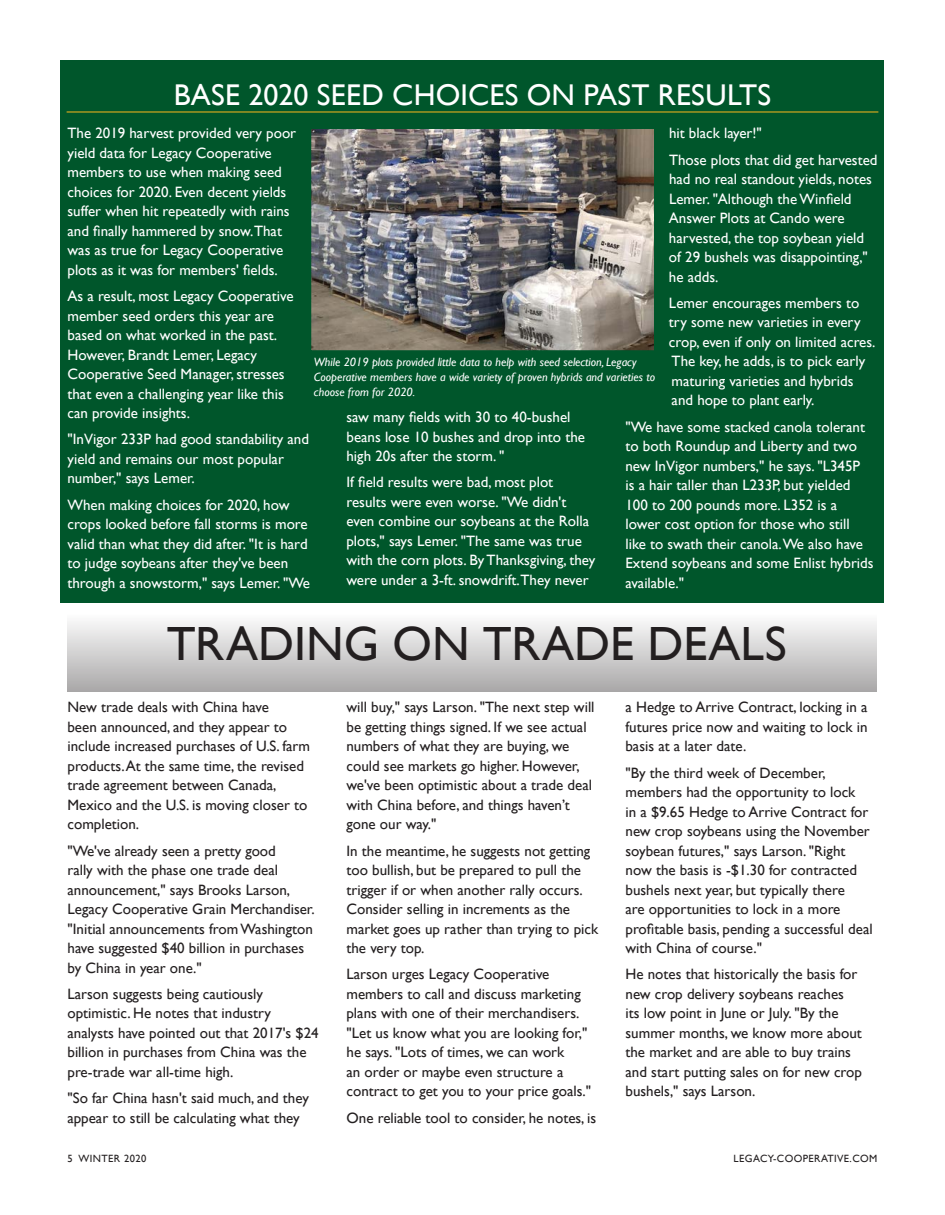
<style>
.page{position:relative;width:945px;height:1215px;background:#fff}
.page>*{position:absolute;margin:0;border:0;box-sizing:border-box;transform-origin:0 0}
.t1{font:48px "Gill Sans";color:#231f20}
.t2{font:30px "Gill Sans";letter-spacing:.005em;color:#fff}
.t3{font:15px/19.5px "Gill Sans";color:#231f20}
.t4{font:15px/19.5px "Gill Sans";color:#fff}
.t5{font:italic 12px/15px "Gill Sans";color:#fff}
.t6{font:10.5px "Gill Sans";letter-spacing:.04em;color:#231f20}
</style>
<div class="page">
<div style="left:61px;top:60px;width:823px;height:542px;background:#00562b"></div>
<div style="left:68px;top:613px;width:810px;height:79px;background:linear-gradient(to bottom,#fefefe,#a9a7a8)"></div>
<hr style="left:67px;top:112px;width:811px;height:1px;background:#fcb61c">
<img style="left:313px;top:131px;width:340px;height:218px">
<div style="left:310px;top:128px;width:346px;height:224px;border:2px solid #00562b"></div>
<h2 class="t2" style="left:174px;top:77px;width:597px">Base 2020 seed choices on past resu lts</h2>
<p class="t4" style="left:669px;top:120px;width:210px;line-height:26.2px">hit black layer!"<br>Those plots that did get harvested</p>
<p class="t4" style="left:669px;top:170px;width:205px">had no real standout yields, notes<br>Lemer. "Although theWinfield<br>Answer Plots at Cando were harvested, the top soybean yield of 29 bushels was disappointing," he adds.</p>
<p class="t4" style="left:669px;top:293px;width:208px">Lemer encourages members to try some new varieties in every crop, even if only on limited acres.<br>The key, he adds, is to pick early maturing varieties and hybrids and hope to plant early.</p>
<p class="t4" style="left:625px;top:417px;width:250px">"We have some stacked canola tolerant to both Roundup and Liberty and two new InVigor numbers," he says. "L345P<br>is a hair taller than L233P, but yielded 100 to 200 pounds more. L352 is a lower cost option for those who still like to swath their canola.We also have Extend soybeans and some Enlist hybrids available."</p>
<p class="t4" style="left:68px;top:124px;width:230px">The 2019 harvest provided very poor yield data for Legacy Cooperative members to use when making seed choices for 2020. Even decent yields suffer when hit repeatedly with rains and finally hammered by snow.That was as true for Legacy Cooperative plots as it was for members' fields.</p>
<p class="t4" style="left:68px;top:287px;width:228px">As a result, most Legacy Cooperative member seed orders this year are based on what worked in the past.<br>However, Brandt Lemer, Legacy<br>Cooperative Seed Manager, stresses that even a challenging year like this can provide insights.</p>
<p class="t4" style="left:68px;top:430px;width:243px">"InVigor 233P had good standability and yield and remains our most popular number," says Lemer.</p>
<p class="t4" style="left:68px;top:495px;width:244px">When making choices for 2020, how crops looked before fall storms is more valid than what they did after. "It is hard to judge soybeans after they've been through a snowstorm," says Lemer. "We</p>
<p class="t5" style="left:314px;top:355px;width:343px">While 2019 plots provided little data to help with seed selection, Legacy<br>Cooperative members have a wide variety of proven hybrids and varieties to choose from for 2020.</p>
<p class="t4" style="left:346px;top:408px;width:240px">saw many fields with 30 to 40-bushel beans lose 10 bushes and drop into the high 20s after the storm. "</p>
<p class="t4" style="left:346px;top:473px;width:250px">If field results were bad, most plot results were even worse. "We didn't even combine our soybeans at the Rolla plots," says Lemer. "The same was true with the corn plots. By Thanksgiving, they were under a 3-ft. snowdrift.They never</p>
<h1 class="t1" style="left:167px;top:616px;width:618px">Trad ing on trad e d eals</h1>
<p class="t3" style="left:67px;top:698px;width:244px">New trade deals with China have<br>been announced, and they appear to include increased purchases of U.S. farm products. At the same time, the revised trade agreement between Canada,<br>Mexico and the U.S. is moving closer to completion.</p>
<p class="t3" style="left:68px;top:841px;width:249px">"We've already seen a pretty good<br>rally with the phase one trade deal announcement," says Brooks Larson, Legacy Cooperative Grain Merchandiser. "Initial announcements from Washington have suggested $40 billion in purchases by China in year one."</p>
<p class="t3" style="left:68px;top:984px;width:253px">Larson suggests being cautiously optimistic. He notes that industry analysts have pointed out that 2017's $24 billion in purchases from China was the pre-trade war all-time high.</p>
<p class="t3" style="left:68px;top:1089px;width:243px">"So far China hasn't said much, and they appear to still be calculating what they</p>
<p class="t3" style="left:346px;top:698px;width:250px">will buy," says Larson. "The next step will be getting things signed. If we see actual numbers of what they are buying, we could see markets go higher. However, we've been optimistic about a trade deal with China before, and things haven’t gone our way."</p>
<p class="t3" style="left:346px;top:841px;width:253px">In the meantime, he suggests not getting too bullish, but be prepared to pull the trigger if or when another rally occurs.<br>Consider selling in increments as the market goes up rather than trying to pick the very top.</p>
<p class="t3" style="left:346px;top:965px;width:246px">Larson urges Legacy Cooperative members to call and discuss marketing plans with one of their merchandisers. "Let us know what you are looking for," he says. "Lots of times, we can work<br>an order or maybe even structure a contract to get you to your price goals."</p>
<p class="t3" style="left:346px;top:1108px;width:251px">One reliable tool to consider, he notes, is</p>
<p class="t3" style="left:625px;top:698px;width:244px;text-align:justify">a Hedge to Arrive Contract, locking in a futures price now and waiting to lock in basis at a later date.</p>
<p class="t3" style="left:625px;top:763px;width:249px">"By the third week of December, members had the opportunity to lock<br>in a $9.65 Hedge to Arrive Contract for new crop soybeans using the November soybean futures," says Larson. "Right now the basis is -$1.30 for contracted bushels next year, but typically there<br>are opportunities to lock in a more profitable basis, pending a successful deal with China of course."</p>
<p class="t3" style="left:626px;top:965px;width:238px">He notes that historically the basis for new crop delivery soybeans reaches<br>its low point in June or July. "By the summer months, we know more about the market and are able to buy trains and start putting sales on for new crop bushels," says Larson.</p>
<p class="t6" style="left:68px;top:1152px;width:80px">5 Winter 2020</p>
<p class="t6" style="left:734px;top:1152px;width:145px">legacy-cooperative.com</p>
</div>
